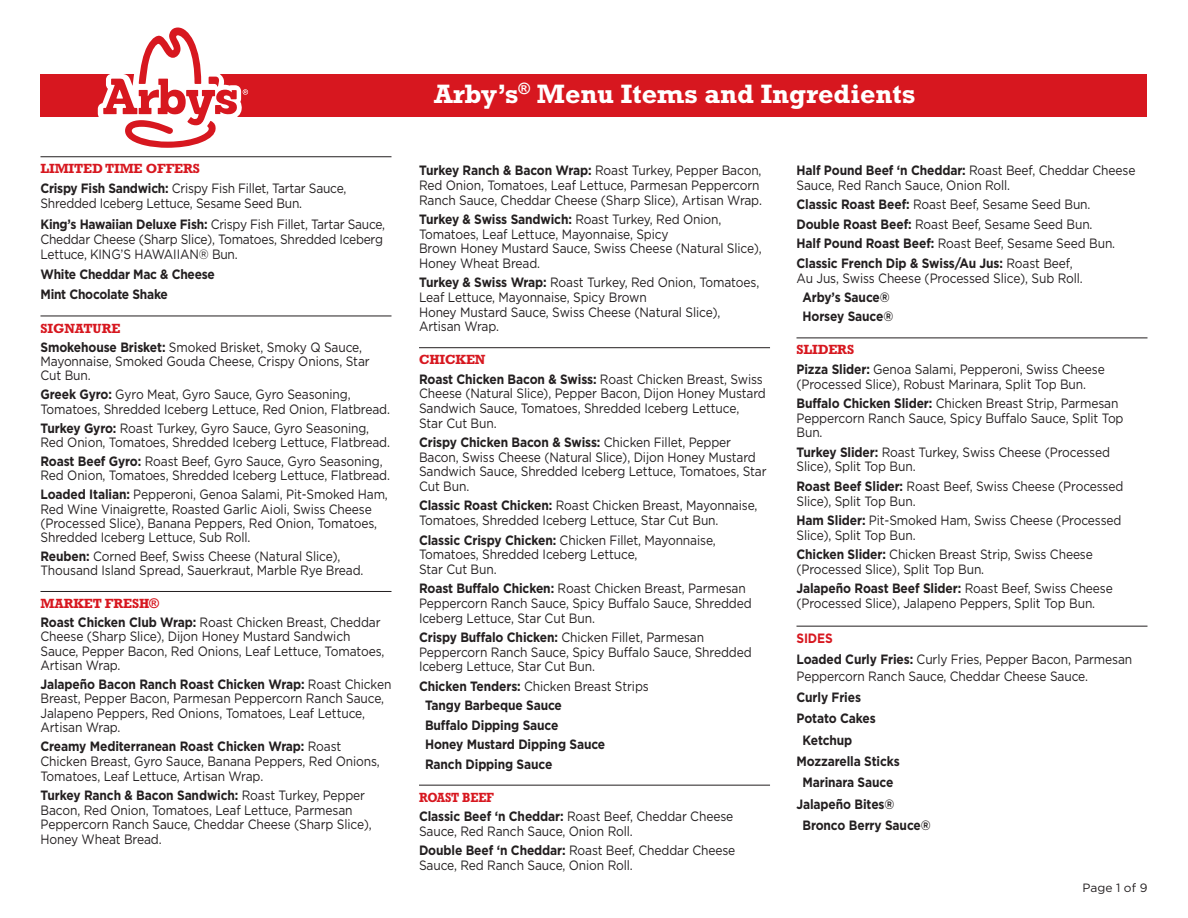
<style>
.page{position:relative;width:1188px;height:918px;background:#fff}
.page>*{position:absolute;margin:0;border:0;box-sizing:border-box;transform-origin:0 0}
.t1{font:700 27px "Rockwell Std";color:#fff}
.t2{font:13.5px/14.7px "Gotham";letter-spacing:-.01em;color:#231f20;scale:.89 1}
.t3{font:700 13.5px "Gotham";letter-spacing:-.01em;color:#231f20;scale:.89 1}
.t4{font:700 13.5px "Rockwell Std";letter-spacing:-.01em;color:#d7171f}
.t5{font:700 13.5px "Rockwell Std";letter-spacing:-.01em;color:#d7171f;scale:.89 1}
.t6{font:700 13.5px "Gotham";letter-spacing:-.01em;color:#d7171f;scale:.89 1}
.t7{font:12px "Gotham";color:#231f20}
.s1{font-weight:700}
</style>
<div class="page">
<div style="left:40px;top:75px;width:1108px;height:42px;background:#d7171f"></div>
<svg style="left:98px;top:27px;width:150px;height:121px"></svg>
<hr style="left:40px;top:156px;width:352px;height:1px;background:#231f20">
<hr style="left:40px;top:316px;width:352px;height:1px;background:#231f20">
<hr style="left:40px;top:591px;width:352px;height:1px;background:#231f20">
<hr style="left:419px;top:347px;width:351px;height:1px;background:#231f20">
<hr style="left:419px;top:785px;width:351px;height:1px;background:#231f20">
<hr style="left:796px;top:338px;width:352px;height:1px;background:#231f20">
<hr style="left:796px;top:626px;width:352px;height:1px;background:#231f20">
<p class="t4" style="left:40px;top:161px;width:161px">LIMITED TIME OFFERS</p>
<p class="t2" style="left:40px;top:181px;width:345px"><span class="s1">Crispy Fish Sandwich:</span> Crispy Fish Fillet, Tartar Sauce,<br>Shredded Iceberg Lettuce, Sesame Seed Bun.</p>
<p class="t2" style="left:40px;top:216px;width:389px"><span class="s1">King’s Hawaiian Deluxe Fish:</span> Crispy Fish Fillet, Tartar Sauce,<br>Cheddar Cheese (Sharp Slice), Tomatoes, Shredded Iceberg<br>Lettuce, KING’S HAWAIIAN® Bun.</p>
<p class="t3" style="left:40px;top:266px;width:198px">White Cheddar Mac &amp; Cheese</p>
<p class="t3" style="left:40px;top:287px;width:145px">Mint Chocolate Shake</p>
<p class="t4" style="left:40px;top:320px;width:81px">SIGNATURE</p>
<p class="t2" style="left:40px;top:340px;width:371px;line-height:14.2px"><span class="s1">Smokehouse Brisket:</span> Smoked Brisket, Smoky Q Sauce,<br>Mayonnaise, Smoked Gouda Cheese, Crispy Onions, Star<br>Cut Bun.</p>
<p class="t2" style="left:40px;top:387px;width:394px;line-height:14.2px"><span class="s1">Greek Gyro:</span> Gyro Meat, Gyro Sauce, Gyro Seasoning,<br>Tomatoes, Shredded Iceberg Lettuce, Red Onion, Flatbread.</p>
<p class="t2" style="left:40px;top:420px;width:394px;line-height:14.2px"><span class="s1">Turkey Gyro:</span> Roast Turkey, Gyro Sauce, Gyro Seasoning,<br>Red Onion, Tomatoes, Shredded Iceberg Lettuce, Flatbread.</p>
<p class="t2" style="left:40px;top:454px;width:394px;line-height:14.2px"><span class="s1">Roast Beef Gyro:</span> Roast Beef, Gyro Sauce, Gyro Seasoning,<br>Red Onion, Tomatoes, Shredded Iceberg Lettuce, Flatbread.</p>
<p class="t2" style="left:40px;top:487px;width:392px;line-height:14.2px"><span class="s1">Loaded Italian:</span> Pepperoni, Genoa Salami, Pit-Smoked Ham, Red Wine Vinaigrette, Roasted Garlic Aioli, Swiss Cheese (Processed Slice), Banana Peppers, Red Onion, Tomatoes, Shredded Iceberg Lettuce, Sub Roll.</p>
<p class="t2" style="left:40px;top:549px;width:364px;line-height:14.2px"><span class="s1">Reuben:</span> Corned Beef, Swiss Cheese (Natural Slice),<br>Thousand Island Spread, Sauerkraut, Marble Rye Bread.</p>
<p class="t4" style="left:40px;top:596px;width:120px">MARKET FRESH®</p>
<p class="t2" style="left:40px;top:615px;width:388px;line-height:14.2px"><span class="s1">Roast Chicken Club Wrap:</span> Roast Chicken Breast, Cheddar Cheese (Sharp Slice), Dijon Honey Mustard Sandwich Sauce, Pepper Bacon, Red Onions, Leaf Lettuce, Tomatoes, Artisan Wrap.</p>
<p class="t2" style="left:40px;top:677px;width:396px;line-height:14.2px"><span class="s1">Jalapeño Bacon Ranch Roast Chicken Wrap:</span> Roast Chicken Breast, Pepper Bacon, Parmesan Peppercorn Ranch Sauce, Jalapeno Peppers, Red Onions, Tomatoes, Leaf Lettuce, Artisan Wrap.</p>
<p class="t2" style="left:40px;top:739px;width:383px"><span class="s1">Creamy Mediterranean Roast Chicken Wrap:</span> Roast<br>Chicken Breast, Gyro Sauce, Banana Peppers, Red Onions,<br>Tomatoes, Leaf Lettuce, Artisan Wrap.</p>
<p class="t2" style="left:40px;top:788px;width:374px"><span class="s1">Turkey Ranch &amp; Bacon Sandwich:</span> Roast Turkey, Pepper Bacon, Red Onion, Tomatoes, Leaf Lettuce, Parmesan Peppercorn Ranch Sauce, Cheddar Cheese (Sharp Slice), Honey Wheat Bread.</p>
<p class="t1" style="left:434px;top:78px;width:483px">Arby’s<sup>®</sup> Menu Items and Ingredients</p>
<p class="t2" style="left:419px;top:163px;width:387px"><span class="s1">Turkey Ranch &amp; Bacon Wrap:</span> Roast Turkey, Pepper Bacon,<br>Red Onion, Tomatoes, Leaf Lettuce, Parmesan Peppercorn<br>Ranch Sauce, Cheddar Cheese (Sharp Slice), Artisan Wrap.</p>
<p class="t2" style="left:419px;top:212px;width:387px"><span class="s1">Turkey &amp; Swiss Sandwich:</span> Roast Turkey, Red Onion, Tomatoes, Leaf Lettuce, Mayonnaise, Spicy<br>Brown Honey Mustard Sauce, Swiss Cheese (Natural Slice), Honey Wheat Bread.</p>
<p class="t2" style="left:419px;top:275px;width:384px"><span class="s1">Turkey &amp; Swiss Wrap:</span> Roast Turkey, Red Onion, Tomatoes, Leaf Lettuce, Mayonnaise, Spicy Brown<br>Honey Mustard Sauce, Swiss Cheese (Natural Slice), Artisan Wrap.</p>
<p class="t4" style="left:419px;top:352px;width:68px">CHICKEN</p>
<p class="t2" style="left:419px;top:371px;width:391px"><span class="s1">Roast Chicken Bacon &amp; Swiss:</span> Roast Chicken Breast, Swiss Cheese (Natural Slice), Pepper Bacon, Dijon Honey Mustard Sandwich Sauce, Tomatoes, Shredded Iceberg Lettuce, Star Cut Bun.</p>
<p class="t2" style="left:419px;top:435px;width:392px"><span class="s1">Crispy Chicken Bacon &amp; Swiss:</span> Chicken Fillet, Pepper Bacon, Swiss Cheese (Natural Slice), Dijon Honey Mustard Sandwich Sauce, Shredded Iceberg Lettuce, Tomatoes, Star Cut Bun.</p>
<p class="t2" style="left:419px;top:498px;width:382px"><span class="s1">Classic Roast Chicken:</span> Roast Chicken Breast, Mayonnaise,<br>Tomatoes, Shredded Iceberg Lettuce, Star Cut Bun.</p>
<p class="t2" style="left:419px;top:532px;width:335px"><span class="s1">Classic Crispy Chicken:</span> Chicken Fillet, Mayonnaise,<br>Tomatoes, Shredded Iceberg Lettuce,<br>Star Cut Bun.</p>
<p class="t2" style="left:419px;top:581px;width:375px"><span class="s1">Roast Buffalo Chicken:</span> Roast Chicken Breast, Parmesan<br>Peppercorn Ranch Sauce, Spicy Buffalo Sauce, Shredded<br>Iceberg Lettuce, Star Cut Bun.</p>
<p class="t2" style="left:419px;top:630px;width:375px"><span class="s1">Crispy Buffalo Chicken:</span> Chicken Fillet, Parmesan<br>Peppercorn Ranch Sauce, Spicy Buffalo Sauce, Shredded<br>Iceberg Lettuce, Star Cut Bun.</p>
<p class="t2" style="left:419px;top:678px;width:260px"><span class="s1">Chicken Tenders:</span> Chicken Breast Strips</p>
<p class="t3" style="left:425px;top:698px;width:155px">Tangy Barbeque Sauce</p>
<p class="t3" style="left:425px;top:717px;width:151px">Buffalo Dipping Sauce</p>
<p class="t3" style="left:425px;top:737px;width:204px">Honey Mustard Dipping Sauce</p>
<p class="t3" style="left:425px;top:756px;width:145px">Ranch Dipping Sauce</p>
<p class="t5" style="left:419px;top:789px;width:86px">ROAST BEEF</p>
<p class="t2" style="left:419px;top:809px;width:355px"><span class="s1">Classic Beef ‘n Cheddar:</span> Roast Beef, Cheddar Cheese<br>Sauce, Red Ranch Sauce, Onion Roll.</p>
<p class="t2" style="left:419px;top:843px;width:357px"><span class="s1">Double Beef ‘n Cheddar:</span> Roast Beef, Cheddar Cheese<br>Sauce, Red Ranch Sauce, Onion Roll.</p>
<p class="t2" style="left:796px;top:163px;width:382px"><span class="s1">Half Pound Beef ‘n Cheddar:</span> Roast Beef, Cheddar Cheese<br>Sauce, Red Ranch Sauce, Onion Roll.</p>
<p class="t2" style="left:796px;top:197px;width:332px"><span class="s1">Classic Roast Beef:</span> Roast Beef, Sesame Seed Bun.</p>
<p class="t2" style="left:796px;top:217px;width:334px"><span class="s1">Double Roast Beef:</span> Roast Beef, Sesame Seed Bun.</p>
<p class="t2" style="left:796px;top:236px;width:360px"><span class="s1">Half Pound Roast Beef:</span> Roast Beef, Sesame Seed Bun.</p>
<p class="t2" style="left:796px;top:256px;width:323px"><span class="s1">Classic French Dip &amp; Swiss/Au Jus:</span> Roast Beef,<br>Au Jus, Swiss Cheese (Processed Slice), Sub Roll.</p>
<p class="t3" style="left:802px;top:289px;width:100px">Arby’s Sauce®</p>
<p class="t3" style="left:802px;top:309px;width:104px">Horsey Sauce®</p>
<p class="t4" style="left:796px;top:342px;width:59px">SLIDERS</p>
<p class="t2" style="left:796px;top:362px;width:348px"><span class="s1">Pizza Slider:</span> Genoa Salami, Pepperoni, Swiss Cheese (Processed Slice), Robust Marinara, Split Top Bun.</p>
<p class="t2" style="left:796px;top:396px;width:369px"><span class="s1">Buffalo Chicken Slider:</span> Chicken Breast Strip, Parmesan<br>Peppercorn Ranch Sauce, Spicy Buffalo Sauce, Split Top<br>Bun.</p>
<p class="t2" style="left:796px;top:444px;width:354px"><span class="s1">Turkey Slider:</span> Roast Turkey, Swiss Cheese (Processed<br>Slice), Split Top Bun.</p>
<p class="t2" style="left:796px;top:479px;width:369px"><span class="s1">Roast Beef Slider:</span> Roast Beef, Swiss Cheese (Processed<br>Slice), Split Top Bun.</p>
<p class="t2" style="left:796px;top:513px;width:367px"><span class="s1">Ham Slider:</span> Pit-Smoked Ham, Swiss Cheese (Processed<br>Slice), Split Top Bun.</p>
<p class="t2" style="left:796px;top:547px;width:335px"><span class="s1">Chicken Slider:</span> Chicken Breast Strip, Swiss Cheese (Processed Slice), Split Top Bun.</p>
<p class="t2" style="left:796px;top:581px;width:357px"><span class="s1">Jalapeño Roast Beef Slider:</span> Roast Beef, Swiss Cheese (Processed Slice), Jalapeno Peppers, Split Top Bun.</p>
<p class="t6" style="left:796px;top:630px;width:42px">SIDES</p>
<p class="t2" style="left:796px;top:651px;width:379px;line-height:16.5px"><span class="s1">Loaded Curly Fries:</span> Curly Fries, Pepper Bacon, Parmesan<br>Peppercorn Ranch Sauce, Cheddar Cheese Sauce.</p>
<p class="t3" style="left:796px;top:689px;width:74px">Curly Fries</p>
<p class="t3" style="left:796px;top:711px;width:91px">Potato Cakes</p>
<p class="t3" style="left:802px;top:732px;width:57px">Ketchup</p>
<p class="t3" style="left:796px;top:753px;width:118px">Mozzarella Sticks</p>
<p class="t3" style="left:802px;top:775px;width:104px">Marinara Sauce</p>
<p class="t3" style="left:796px;top:796px;width:112px">Jalapeño Bites®</p>
<p class="t3" style="left:802px;top:818px;width:146px">Bronco Berry Sauce®</p>
<p class="t7" style="left:1083px;top:881px;width:66px">Page 1 of 9</p>
</div>
